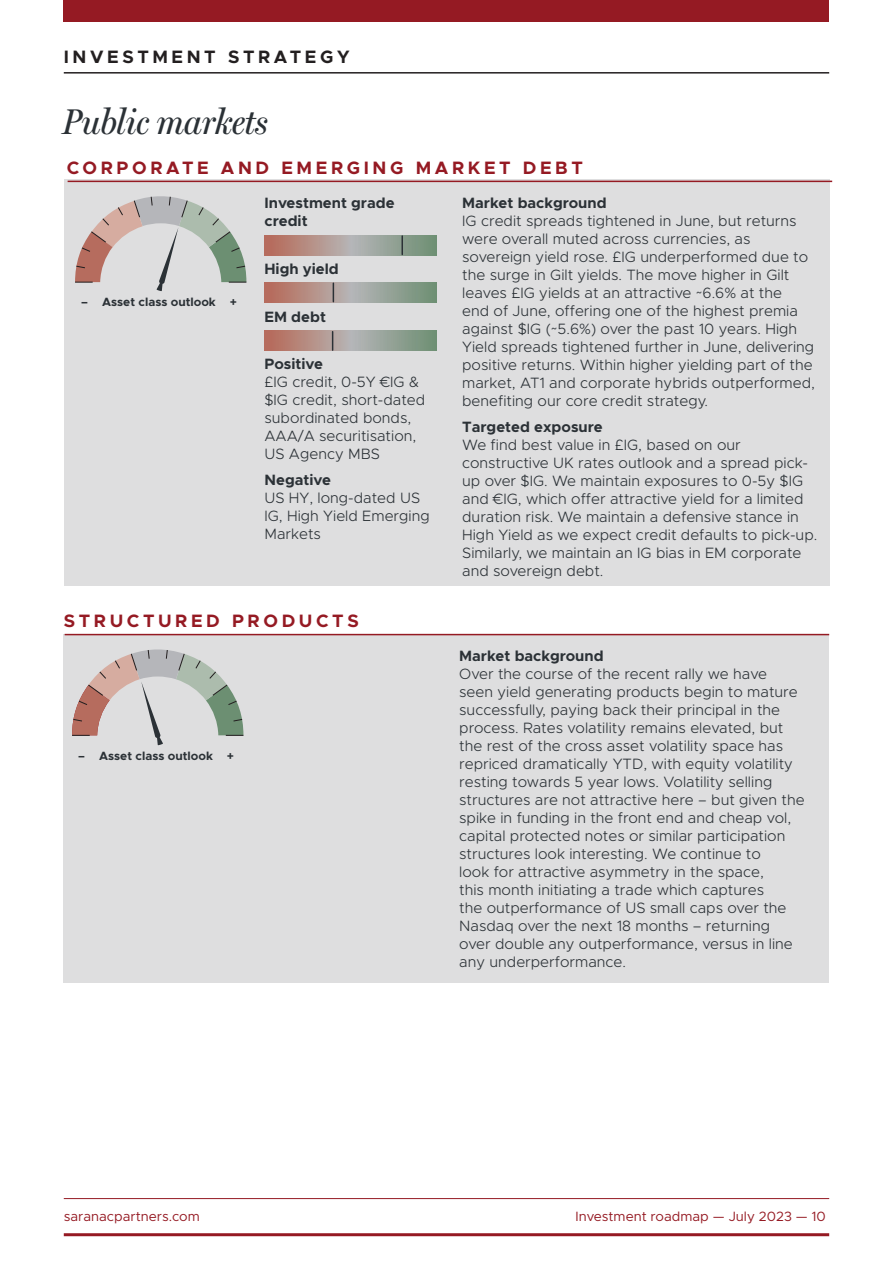
<style>
.page{position:relative;width:893px;height:1263px;background:#fff}
.page>*{position:absolute;margin:0;border:0;box-sizing:border-box;transform-origin:0 0}
.AA_dashboard_main_heading{font:italic 36px "Miller Headline";color:#2b3136}
.AA_dashboard_asset_class_head{font:700 18px "Metropolis";letter-spacing:.2em;color:#951a23}
.AA_dashboard_asset_class_head-2{font:700 18px "Metropolis";letter-spacing:.2em;color:#231f20}
.AA_dashboard_body_8_10{font:300 15px/18px "Metropolis";color:#2b3136}
.AA_dashboard_subhead{font:700 15px/18px "Metropolis";color:#2b3136}
.AA_footer{font:13.5px "Metropolis";color:#951a23}
.AA_dashboard_subhead-2{font:700 12px "Metropolis";color:#2b3136}
</style>
<div class="page">
<hr style="left:64px;top:1233px;width:765px;height:3px;background:#951a23">
<hr style="left:64px;top:1198px;width:765px;height:1px;background:#951a23">
<hr style="left:64px;top:72px;width:765px;height:2px;background:#231f20">
<div style="left:64px;top:0;width:765px;height:21px;background:#951a23"></div>
<div style="left:64px;top:634px;width:765px;height:348px;background:#dededf"></div>
<hr style="left:65px;top:634px;width:764px;height:1px;background:#951a23">
<svg style="left:72px;top:649px;width:172px;height:96px"></svg>
<div style="left:65px;top:180px;width:765px;height:406px;background:#dededf"></div>
<hr style="left:68px;top:181px;width:764px;height:1px;background:#951a23">
<svg style="left:75px;top:196px;width:172px;height:95px"></svg>
<svg style="left:264px;top:235px;width:173px;height:20px;background:#a4978c"></svg>
<svg style="left:401px;top:236px;width:2px;height:18px"></svg>
<svg style="left:264px;top:282px;width:173px;height:20px;background:#a3978c"></svg>
<svg style="left:333px;top:283px;width:1px;height:19px"></svg>
<svg style="left:264px;top:331px;width:173px;height:20px;background:#a3978c"></svg>
<svg style="left:332px;top:332px;width:1px;height:18px"></svg>
<p class="AA_dashboard_asset_class_head-2" style="left:64px;top:46px;width:287px">INVESTMENT STRATEGY</p>
<p class="AA_dashboard_main_heading" style="left:63px;top:100px;width:206px">Public markets</p>
<p class="AA_dashboard_asset_class_head" style="left:67px;top:156px;width:518px">CORPORATE AND EMERGING MARKET DEBT</p>
<p class="AA_dashboard_subhead" style="left:462px;top:194px;width:146px">Market background</p>
<p class="AA_dashboard_body_8_10" style="left:462px;top:212px;width:354px">IG credit spreads tightened in June, but returns were overall muted across currencies, as sovereign yield rose. £IG underperformed due to the surge in Gilt yields. The move higher in Gilt leaves £IG yields at an attractive ~6.6% at the<br>end of June, offering one of the highest premia against $IG (~5.6%) over the past 10 years. High Yield spreads tightened further in June, delivering positive returns. Within higher yielding part of the market, AT1 and corporate hybrids outperformed, benefiting our core credit strategy.</p>
<p class="AA_dashboard_subhead" style="left:462px;top:418px;width:142px">Targeted exposure</p>
<p class="AA_dashboard_body_8_10" style="left:462px;top:435px;width:357px">We find best value in £IG, based on our constructive UK rates outlook and a spread pick&shy;up over $IG. We maintain exposures to 0-5y $IG and €IG, which offer attractive yield for a limited duration risk. We maintain a defensive stance in High Yield as we expect credit defaults to pick-up.<br>Similarly, we maintain an IG bias in EM corporate and sovereign debt.</p>
<p class="AA_dashboard_subhead" style="left:264px;top:194px;width:132px">Investment grade credit</p>
<p class="AA_dashboard_subhead" style="left:264px;top:260px;width:76px">High yield</p>
<p class="AA_dashboard_subhead" style="left:264px;top:308px;width:63px">EM debt</p>
<p class="AA_dashboard_subhead" style="left:264px;top:355px;width:60px">Positive</p>
<p class="AA_dashboard_body_8_10" style="left:264px;top:373px;width:162px">£IG credit, 0-5Y €IG &amp; $IG credit, short-dated subordinated bonds,<br>AAA/A securitisation,<br>US Agency MBS</p>
<p class="AA_dashboard_subhead" style="left:264px;top:471px;width:68px">Negative</p>
<p class="AA_dashboard_body_8_10" style="left:264px;top:489px;width:167px">US HY, long-dated US<br>IG, High Yield Emerging<br>Markets</p>
<p class="AA_dashboard_subhead-2" style="left:81px;top:294px;width:157px">– Asset class outlook +</p>
<p class="AA_dashboard_asset_class_head" style="left:64px;top:610px;width:296px">STRUCTURED PRODUCTS</p>
<p class="AA_dashboard_subhead-2" style="left:78px;top:748px;width:157px">– Asset class outlook +</p>
<p class="AA_dashboard_subhead" style="left:459px;top:647px;width:146px">Market background</p>
<p class="AA_dashboard_body_8_10" style="left:459px;top:665px;width:347px">Over the course of the recent rally we have seen yield generating products begin to mature successfully, paying back their principal in the process. Rates volatility remains elevated, but the rest of the cross asset volatility space has repriced dramatically YTD, with equity volatility resting towards 5 year lows. Volatility selling structures are not attractive here – but given the spike in funding in the front end and cheap vol, capital protected notes or similar participation structures look interesting. We continue to<br>look for attractive asymmetry in the space,<br>this month initiating a trade which captures<br>the outperformance of US small caps over the Nasdaq over the next 18 months – returning over double any outperformance, versus in line any underperformance.</p>
<p class="AA_footer" style="left:64px;top:1207px;width:138px">saranacpartners.com</p>
<p class="AA_footer" style="left:576px;top:1207px;width:252px">Investment roadmap — July 2023 — 10</p>
</div>
